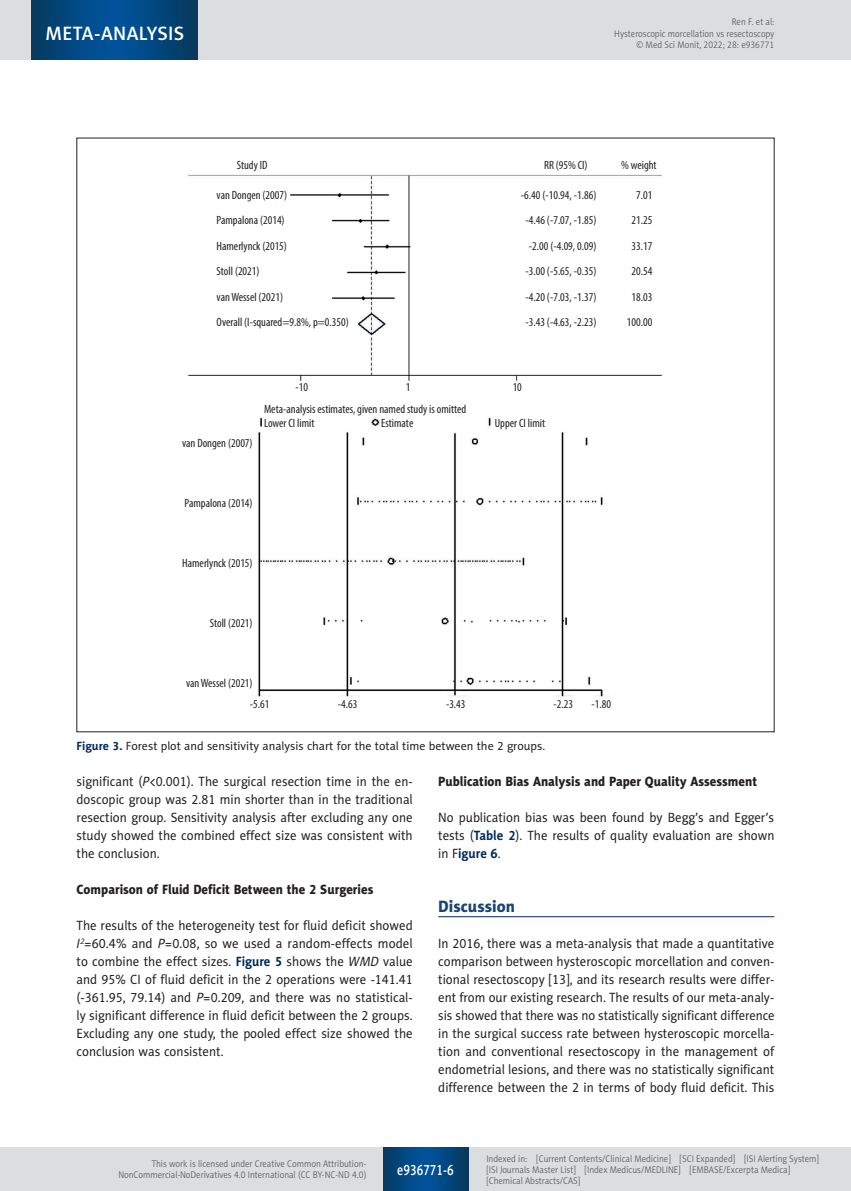
<style>
.page{position:relative;width:851px;height:1191px;background:#fff}
.page>*{position:absolute;margin:0;border:0;box-sizing:border-box;transform-origin:0 0}
.t1{font:19.5px "Naomi Sans EFN Medium";letter-spacing:.01em;color:#fff}
.MSM_Headline_1{font:16.5px "Naomi Sans EFN Heavy";color:#1a4574}
.t2{font:15px "Naomi Sans EFN Medium";color:#fff;scale:.8 1}
.MSM_Body{font:13.5px/18px "Naomi Sans EFN";color:#231f20;text-align:justify;scale:.95 1}
.MSM_Headline_2{font:13.5px "Naomi Sans EFN Heavy";color:#231f20;scale:.95 1}
.t3{font:condensed 12px/25.5px "Myriad Pro";color:#231f20}
.MSM_Rycina_tytul{font:12px "Naomi Sans EFN";color:#231f20}
.t4{font:9.75px/11.2px "Naomi Sans EFN Light";color:#57585a;text-align:right;scale:.9 1}
.s1{font-weight:700;color:#00295c}
.s2{font-style:italic}
</style>
<div class="page">
<hr style="left:438px;top:916px;width:336px;height:1px;background:#00295c">
<img style="left:188px;top:174px;width:474px;height:208px">
<img style="left:252px;top:416px;width:357px;height:281px">
<div style="left:0;top:1148px;width:850px;height:43px;background:#dcdddf"></div>
<svg style="left:383px;top:1147px;width:85px;height:43px;background:#02477e"></svg>
<div style="left:0;top:0;width:850px;height:60px;background:#dcdddf"></div>
<hr style="left:850px;top:0;width:1px;height:60px;background:#dcdddf">
<svg style="left:32px;top:0;width:166px;height:60px;background:#02477e"></svg>
<h1 class="t1" style="left:46px;top:22px;width:140px">META-ANALYSIS</h1>
<p class="t4" style="left:614px;top:16px;width:179px">Ren F. et al:<br>Hysteroscopic morcellation vs resectoscopy</p>
<p class="t4" style="left:636px;top:39px;width:154px">© Med Sci Monit, 2022; 28: e936771</p>
<p class="t3" style="left:237px;top:152px;width:32px">Study ID</p>
<p class="t3" style="left:216px;top:182px;width:134px">van Dongen (2007)<br>Pampalona (2014)<br>Hamerlynck (2015)<br>Stoll (2021)<br>van Wessel (2021)<br>Overall (I-squared=9.8%, p=0.350)</p>
<p class="t3" style="left:544px;top:152px;width:45px">RR (95% CI)</p>
<p class="t3" style="left:525px;top:182px;width:72px;text-align:justify;text-indent:-5px">-6.40 (-10.94, -1.86) -4.46 (-7.07, -1.85) -2.00 (-4.09, 0.09) -3.00 (-5.65, -0.35) -4.20 (-7.03, -1.37) -3.43 (-4.63, -2.23)</p>
<p class="t3" style="left:182px;top:430px;width:72px">van Dongen (2007)</p>
<p class="t3" style="left:295px;top:374px;width:14px">-10</p>
<p class="t3" style="left:264px;top:410px;width:52px">Lower CI limit</p>
<p class="t3" style="left:406px;top:374px;width:6px">1</p>
<p class="t3" style="left:512px;top:374px;width:11px">10</p>
<p class="t3" style="left:381px;top:401px;width:87px;line-height:14px;text-indent:-117px">Meta-analysis estimates, given named study is omitted<br>Estimate</p>
<p class="t3" style="left:494px;top:410px;width:52px">Upper CI limit</p>
<p class="t3" style="left:184px;top:490px;width:70px">Pampalona (2014)</p>
<p class="t3" style="left:182px;top:550px;width:72px">Hamerlynck (2015)</p>
<p class="t3" style="left:210px;top:610px;width:44px">Stoll (2021)</p>
<p class="t3" style="left:186px;top:670px;width:68px">van Wessel (2021)</p>
<p class="t3" style="left:621px;top:152px;width:37px">% weight</p>
<p class="t3" style="left:627px;top:182px;width:27px;text-align:right">7.01<br>21.25<br>33.17<br>20.54<br>18.03<br>100.00</p>
<p class="t3" style="left:250px;top:691px;width:21px">-5.61</p>
<p class="t3" style="left:338px;top:691px;width:21px">-4.63</p>
<p class="t3" style="left:446px;top:691px;width:21px">-3.43</p>
<p class="t3" style="left:553px;top:691px;width:21px">-2.23</p>
<p class="t3" style="left:591px;top:691px;width:21px">-1.80</p>
<p class="MSM_Rycina_tytul" style="left:77px;top:739px;width:470px"><span class="s1">Figure 3.</span> Forest plot and sensitivity analysis chart for the total time between the 2 groups.</p>
<p class="MSM_Body" style="left:77px;top:772px;width:355px">significant (<span class="s2">P</span>&lt;0.001). The surgical resection time in the en&shy;doscopic group was 2.81 min shorter than in the traditional resection group. Sensitivity analysis after excluding any one study showed the combined effect size was consistent with the conclusion.</p>
<p class="MSM_Headline_2" style="left:77px;top:881px;width:314px">Comparison of Fluid Deficit Between the 2 Surgeries</p>
<p class="MSM_Body" style="left:77px;top:916px;width:355px">The results of the heterogeneity test for fluid deficit showed <span class="s2">I</span><sup>2</sup>=60.4% and <span class="s2">P</span>=0.08, so we used a random-effects model to combine the effect sizes. <span class="s1">Figure 5</span> shows the <span class="s2">WMD</span> value and 95% CI of fluid deficit in the 2 operations were -141.41 (-361.95, 79.14) and <span class="s2">P</span>=0.209, and there was no statistical&shy;ly significant difference in fluid deficit between the 2 groups.<br>Excluding any one study, the pooled effect size showed the conclusion was consistent.</p>
<p class="MSM_Headline_2" style="left:438px;top:773px;width:337px">Publication Bias Analysis and Paper Quality Assessment</p>
<p class="MSM_Body" style="left:438px;top:808px;width:355px">No publication bias was been found by Begg’s and Egger’s tests (<span class="s1">Table 2</span>). The results of quality evaluation are shown in F<span class="s1">igure 6</span>.</p>
<p class="MSM_Headline_1" style="left:438px;top:896px;width:78px">Discussion</p>
<p class="MSM_Body" style="left:438px;top:934px;width:355px">In 2016, there was a meta-analysis that made a quantitative comparison between hysteroscopic morcellation and conven&shy;tional resectoscopy [13], and its research results were differ&shy;ent from our existing research. The results of our meta-analy&shy;sis showed that there was no statistically significant difference in the surgical success rate between hysteroscopic morcella&shy;tion and conventional resectoscopy in the management of endometrial lesions, and there was no statistically significant difference between the 2 in terms of body fluid deficit. This</p>
<p class="t4" style="left:118px;top:1158px;width:277px">This work is licensed under Creative Common Attribution-<br>NonCommercial-NoDerivatives 4.0 International (CC BY-NC-ND 4.0)</p>
<p class="t2" style="left:397px;top:1160px;width:72px">e936771-6</p>
<p class="t4" style="left:486px;top:1152px;width:371px;text-align:left">Indexed in: [Current Contents/Clinical Medicine] [SCI Expanded] [ISI Alerting System] [ISI Journals Master List] [Index Medicus/MEDLINE] [EMBASE/Excerpta Medica] [Chemical Abstracts/CAS]</p>
</div>
